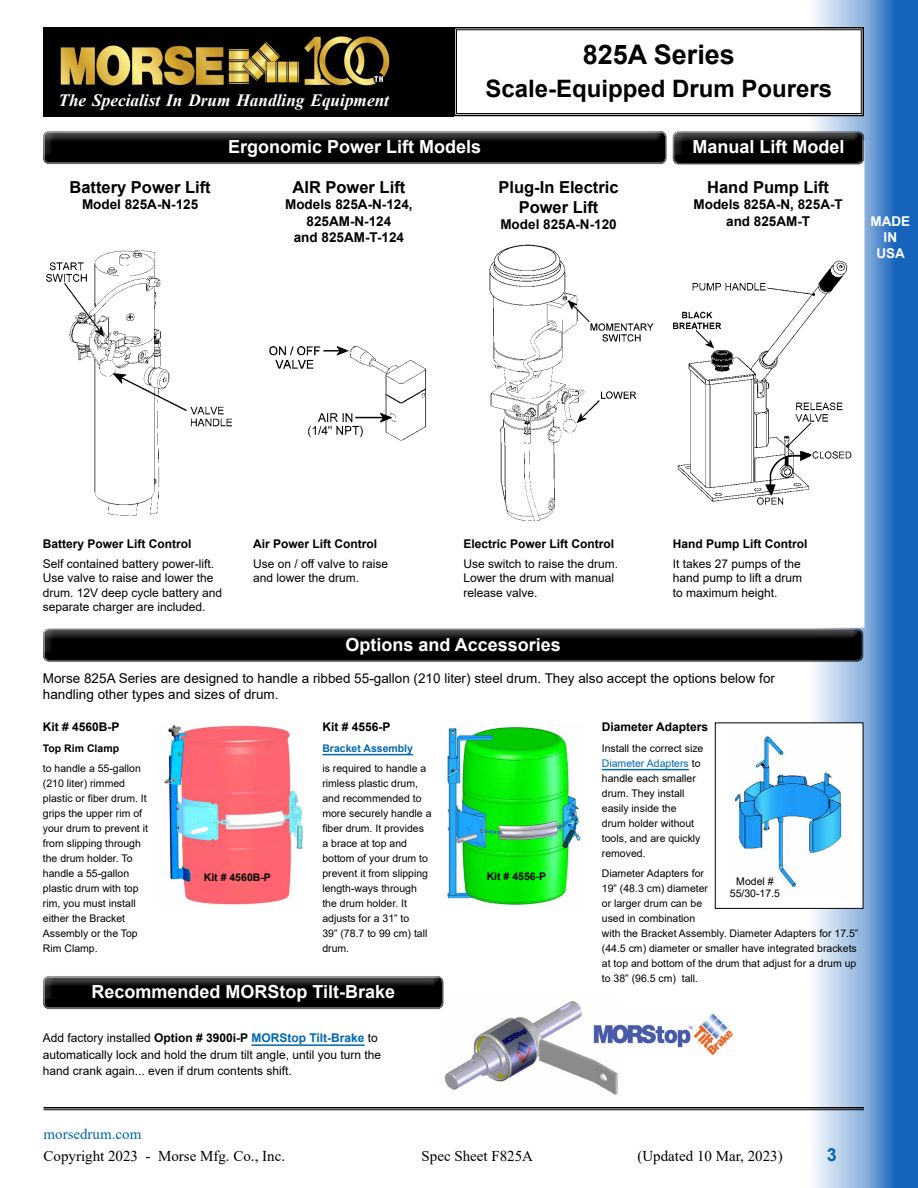
<style>
.page{position:relative;width:918px;height:1188px;background:#fff}
.page>*{position:absolute;margin:0;border:0;box-sizing:border-box;transform-origin:0 0}
.t1{font:700 27px "Arial";color:#000}
.t2{font:700 24px "Arial";color:#000}
.t3{font:700 18px "Arial";color:#fff}
.t4{font:700 18px "Arial";color:#0067b1}
.t5{font:italic 700 17.25px "Times New Roman";color:#fff}
.t6{font:700 16.5px/19.8px "Arial";color:#000;text-align:center}
.t7{font:15px "Times New Roman";color:#000}
.t8{font:15px "Times New Roman";color:#0067b1}
.t9{font:13.5px/16.2px "Arial";color:#000}
.t10{font:700 13.5px/16.2px "Arial";color:#000;text-align:center}
.t11{font:700 13.5px/16.2px "Arial";color:#fff;text-align:center}
.t12{font:12px/14.4px "Arial";color:#000}
.t13{font:700 12px "Arial";color:#000}
.t14{font:10.5px/15px "Arial";color:#000}
.t15{font:700 10.5px "Arial";color:#000}
.t16{font:700 10.5px "Arial";color:#0067b1}
.s1{font-weight:700}
.s2{font-weight:700;color:#0067b1}
.s3{color:#0067b1}
</style>
<div class="page">
<img style="left:705px;top:0;width:213px;height:1188px">
<hr style="left:44px;top:1107px;width:820px;height:1px;background:#000">
<hr style="left:44px;top:1109px;width:820px;height:1px;background:#000">
<div style="left:44px;top:27px;width:410px;height:89px;background:#000"></div>
<img style="left:57px;top:32px;width:333px;height:55px">
<svg style="left:453px;top:26px;width:412px;height:91px"></svg>
<div style="left:456px;top:29px;width:406px;height:85px;border:1px solid #000"></div>
<div style="left:44px;top:140px;width:820px;height:488px;background:#fff"></div>
<div style="left:41px;top:129px;width:627px;height:30px;background:#fff;opacity:.49"></div>
<div style="left:41px;top:132px;width:627px;height:35px;background:#000;opacity:.49"></div>
<div style="left:229px;top:140px;width:254px;height:20px;background:#000"></div>
<img style="left:489px;top:244px;width:165px;height:277px">
<img style="left:44px;top:240px;width:188px;height:285px">
<img style="left:269px;top:346px;width:158px;height:95px">
<img style="left:673px;top:260px;width:179px;height:245px">
<div style="left:670px;top:130px;width:195px;height:30px;background:#fff;opacity:.49"></div>
<div style="left:670px;top:132px;width:195px;height:35px;background:#000;opacity:.49"></div>
<div style="left:693px;top:141px;width:153px;height:16px;background:#000"></div>
<hr style="left:322px;top:754px;width:91px;height:1px;background:#0067b1">
<hr style="left:602px;top:769px;width:87px;height:1px;background:#0067b1">
<div style="left:40px;top:627px;width:823px;height:30px;background:#fff;opacity:.49"></div>
<div style="left:40px;top:629px;width:823px;height:35px;background:#000;opacity:.49"></div>
<div style="left:715px;top:723px;width:148px;height:185px;background:#fff"></div>
<img style="left:734px;top:734px;width:109px;height:155px">
<div style="left:715px;top:722px;width:148px;height:187px;border:1px solid #000"></div>
<img style="left:164px;top:725px;width:139px;height:180px">
<img style="left:444px;top:727px;width:138px;height:178px">
<img style="left:444px;top:1001px;width:174px;height:94px">
<img style="left:594px;top:1012px;width:139px;height:44px">
<div style="left:40px;top:974px;width:405px;height:31px;background:#fff;opacity:.49"></div>
<div style="left:40px;top:977px;width:405px;height:35px;background:#000;opacity:.49"></div>
<hr style="left:251px;top:1044px;width:114px;height:2px;background:#0067b1">
<h3 class="t5" style="left:59px;top:88px;width:332px">The Specialist In Drum Handling Equipment</h3>
<h1 class="t1" style="left:583px;top:35px;width:154px">825A Series</h1>
<h2 class="t2" style="left:485px;top:72px;width:348px">Scale-Equipped Drum Pourers</h2>
<h3 class="t6" style="left:70px;top:178px;width:143px">Battery Power Lift</h3>
<p class="t10" style="left:82px;top:197px;width:118px">Model 825A-N-125</p>
<h3 class="t3" style="left:228px;top:134px;width:255px">Ergonomic Power Lift Models</h3>
<h3 class="t6" style="left:293px;top:178px;width:114px">AIR Power Lift</h3>
<p class="t10" style="left:285px;top:197px;width:129px">Models 825A-N-124,<br>825AM-N-124<br>and 825AM-T-124</p>
<h3 class="t6" style="left:499px;top:178px;width:122px">Plug-In Electric<br>Power Lift</h3>
<p class="t10" style="left:500px;top:216px;width:118px">Model 825A-N-120</p>
<h3 class="t3" style="left:692px;top:134px;width:154px">Manual Lift Model</h3>
<h3 class="t6" style="left:707px;top:178px;width:123px">Hand Pump Lift</h3>
<p class="t10" style="left:694px;top:197px;width:151px">Models 825A-N, 825A-T and 825AM-T</p>
<p class="t11" style="left:871px;top:213px;width:41px">MADE<br>IN<br>USA</p>
<p class="t13" style="left:43px;top:535px;width:150px">Battery Power Lift Control</p>
<p class="t12" style="left:43px;top:556px;width:181px">Self contained battery power-lift.<br>Use valve to raise and lower the drum. 12V deep cycle battery and separate charger are included.</p>
<p class="t13" style="left:253px;top:535px;width:126px">Air Power Lift Control</p>
<p class="t12" style="left:253px;top:556px;width:137px">Use on / off valve to raise and lower the drum.</p>
<p class="t13" style="left:464px;top:535px;width:152px">Electric Power Lift Control</p>
<p class="t12" style="left:464px;top:556px;width:156px">Use switch to raise the drum.<br>Lower the drum with manual release valve.</p>
<h3 class="t3" style="left:345px;top:632px;width:217px">Options and Accessories</h3>
<p class="t13" style="left:673px;top:535px;width:136px">Hand Pump Lift Control</p>
<p class="t12" style="left:673px;top:556px;width:131px;text-align:justify">It takes 27 pumps of the hand pump to lift a drum to maximum height.</p>
<p class="t9" style="left:43px;top:670px;width:734px">Morse 825A Series are designed to handle a ribbed 55-gallon (210 liter) steel drum. They also accept the options below for handling other types and sizes of drum.</p>
<p class="t13" style="left:43px;top:719px;width:78px">Kit # 4560B-P</p>
<p class="t15" style="left:43px;top:741px;width:78px">Top Rim Clamp</p>
<p class="t14" style="left:43px;top:761px;width:107px">to handle a 55-gallon (210 liter) rimmed plastic or fiber drum. It grips the upper rim of your drum to prevent it from slipping through the drum holder. To handle a 55-gallon plastic drum with top rim, you must install either the Bracket<br>Assembly or the Top<br>Rim Clamp.</p>
<p class="t13" style="left:322px;top:719px;width:70px">Kit # 4556-P</p>
<p class="t16" style="left:322px;top:741px;width:92px">Bracket Assembly</p>
<p class="t14" style="left:322px;top:761px;width:111px">is required to handle a rimless plastic drum, and recommended to more securely handle a fiber drum. It provides a brace at top and bottom of your drum to prevent it from slipping length-ways through the drum holder. It adjusts for a 31” to<br>39” (78.7 to 99 cm) tall drum.</p>
<p class="t15" style="left:204px;top:870px;width:69px">Kit # 4560B-P</p>
<p class="t15" style="left:487px;top:869px;width:61px">Kit # 4556-P</p>
<h3 class="t3" style="left:91px;top:979px;width:305px">Recommended MORStop Tilt-Brake</h3>
<p class="t12" style="left:43px;top:1030px;width:340px;line-height:16.5px">Add factory installed <span class="s1">Option # 3900i-P</span> <span class="s2">MORStop Tilt-Brake</span> to automatically lock and hold the drum tilt angle, until you turn the hand crank again... even if drum contents shift.</p>
<p class="t13" style="left:602px;top:719px;width:108px">Diameter Adapters</p>
<p class="t14" style="left:602px;top:740px;width:103px">Install the correct size<br><span class="s3">Diameter Adapters</span> to handle each smaller drum. They install easily inside the<br>drum holder without tools, and are quickly removed.</p>
<p class="t14" style="left:602px;top:866px;width:258px">Diameter Adapters for<br>19” (48.3 cm) diameter<br>or larger drum can be<br>used in combination<br>with the Bracket Assembly. Diameter Adapters for 17.5” (44.5 cm) diameter or smaller have integrated brackets at top and bottom of the drum that adjust for a drum up to 38” (96.5 cm) tall.</p>
<p class="t14" style="left:730px;top:874px;width:52px;line-height:12.6px;text-align:center">Model #<br>55/30-17.5</p>
<h3 class="t8" style="left:44px;top:1124px;width:99px">morsedrum.com</h3>
<h3 class="t7" style="left:44px;top:1145px;width:243px">Copyright 2023 - Morse Mfg. Co., Inc.</h3>
<h3 class="t7" style="left:422px;top:1145px;width:113px">Spec Sheet F825A</h3>
<h3 class="t7" style="left:638px;top:1145px;width:147px">(Updated 10 Mar, 2023)</h3>
<h3 class="t4" style="left:827px;top:1142px;width:12px">3</h3>
</div>
